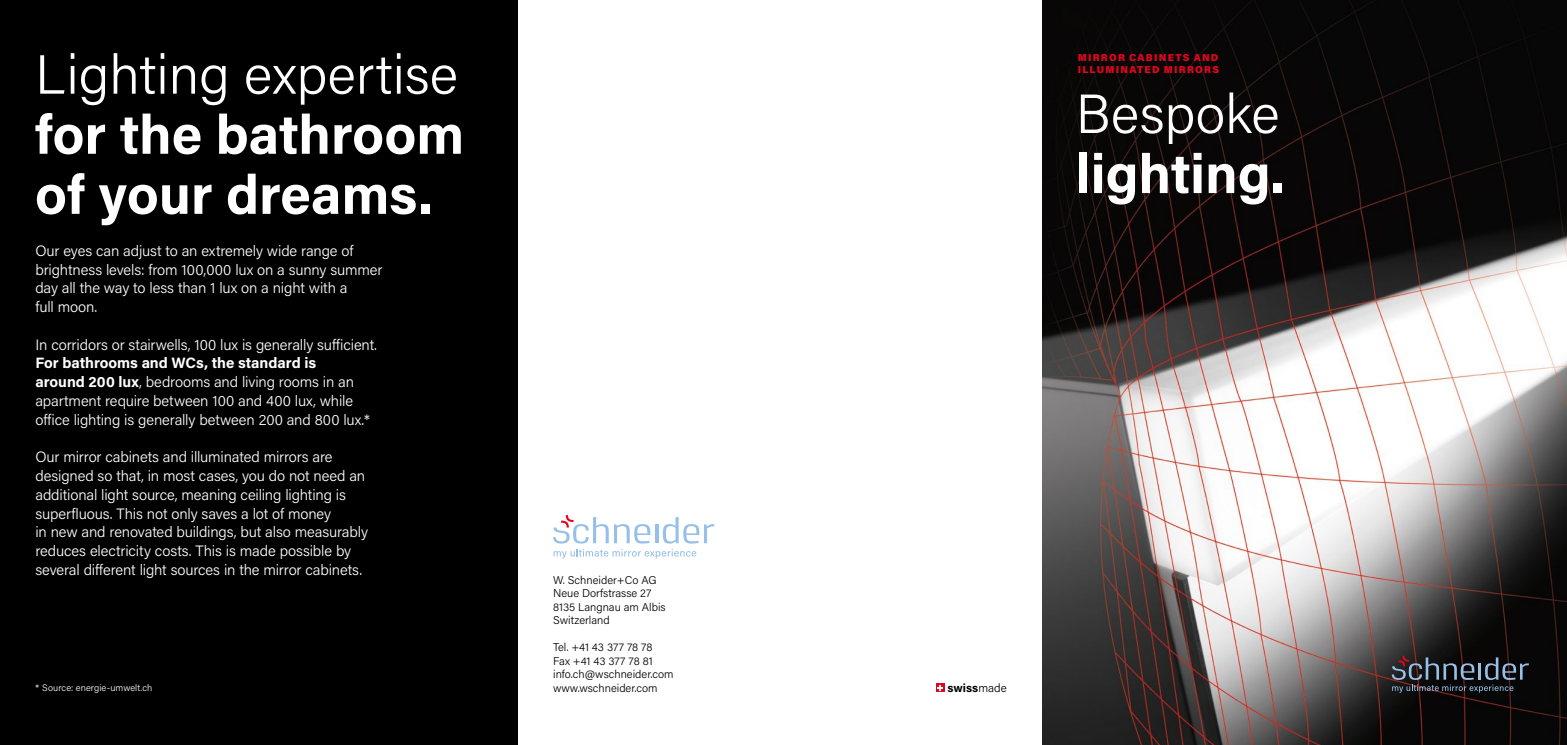
<style>
.page{position:relative;width:1567px;height:745px;background:#fff}
.page>*{position:absolute;margin:0;border:0;box-sizing:border-box;transform-origin:0 0}
.t1{font:700 55px/60px "Acumin Pro";color:#fff}
.t2{font:300 55px "Acumin Pro";color:#fff}
.t3{font:300 15px/18.8px "Acumin Pro";letter-spacing:-.01em;color:#fff}
.t4{font:700 11.75px "Acumin Pro";color:#000}
.t5{font:300 11.25px/13.5px "Acumin Pro";color:#000}
.t6{font:900 10px/12px "Acumin Pro";letter-spacing:.12em;color:#e3051f}
.t7{font:300 9.38px "Acumin Pro";letter-spacing:.01em;color:#fff}
.s1{font-weight:700}
.s2{font-weight:300}
</style>
<div class="page">
<img style="left:1042px;top:0;width:524px;height:744px">
<div style="left:0;top:0;width:517px;height:744px;background:#000"></div>
<svg style="left:553px;top:515px;width:161px;height:43px"></svg>
<svg style="left:936px;top:683px;width:8px;height:8px"></svg>
<svg style="left:937px;top:684px;width:5px;height:6px"></svg>
<svg style="left:1391px;top:655px;width:137px;height:37px;background:#2c3038"></svg>
<h1 class="t2" style="left:35px;top:36px;width:424px">Lighting expertise</h1>
<h1 class="t1" style="left:35px;top:102px;width:431px">for the bathroom of your dreams.</h1>
<p class="t3" style="left:35px;top:240px;width:348px">Our eyes can adjust to an extremely wide range of brightness levels: from 100,000 lux on a sunny summer day all the way to less than 1 lux on a night with a<br>full moon.</p>
<p class="t3" style="left:35px;top:334px;width:343px">In corridors or stairwells, 100 lux is generally sufficient.</p>
<p class="t3" style="left:35px;top:353px;width:336px"><span class="s1">For bathrooms and WCs, the standard is<br>around 200 lux</span>, bedrooms and living rooms in an apartment require between 100 and 400 lux, while office lighting is generally between 200 and 800 lux.*</p>
<p class="t3" style="left:35px;top:447px;width:334px">Our mirror cabinets and illuminated mirrors are designed so that, in most cases, you do not need an additional light source, meaning ceiling lighting is superfluous. This not only saves a lot of money<br>in new and renovated buildings, but also measurably reduces electricity costs. This is made possible by several different light sources in the mirror cabinets.</p>
<p class="t7" style="left:35px;top:681px;width:118px">* Source: energie-umwelt.ch</p>
<p class="t5" style="left:553px;top:572px;width:114px">W. Schneider+Co AG<br>Neue Dorfstrasse 27<br>8135 Langnau am Albis<br>Switzerland</p>
<p class="t5" style="left:553px;top:639px;width:122px">Tel. +41 43 377 78 78<br>Fax +41 43 377 78 81 info.ch@wschneider.com www.wschneider.com</p>
<p class="t6" style="left:1077px;top:51px;width:143px">MIRROR CABINETS AND<br>ILLUMINATED MIRRORS</p>
<h1 class="t2" style="left:1075px;top:76px;width:205px">Bespoke</h1>
<h1 class="t1" style="left:1075px;top:141px;width:210px">lighting.</h1>
<p class="t4" style="left:947px;top:678px;width:61px">swiss<span class="s2">made</span></p>
</div>
